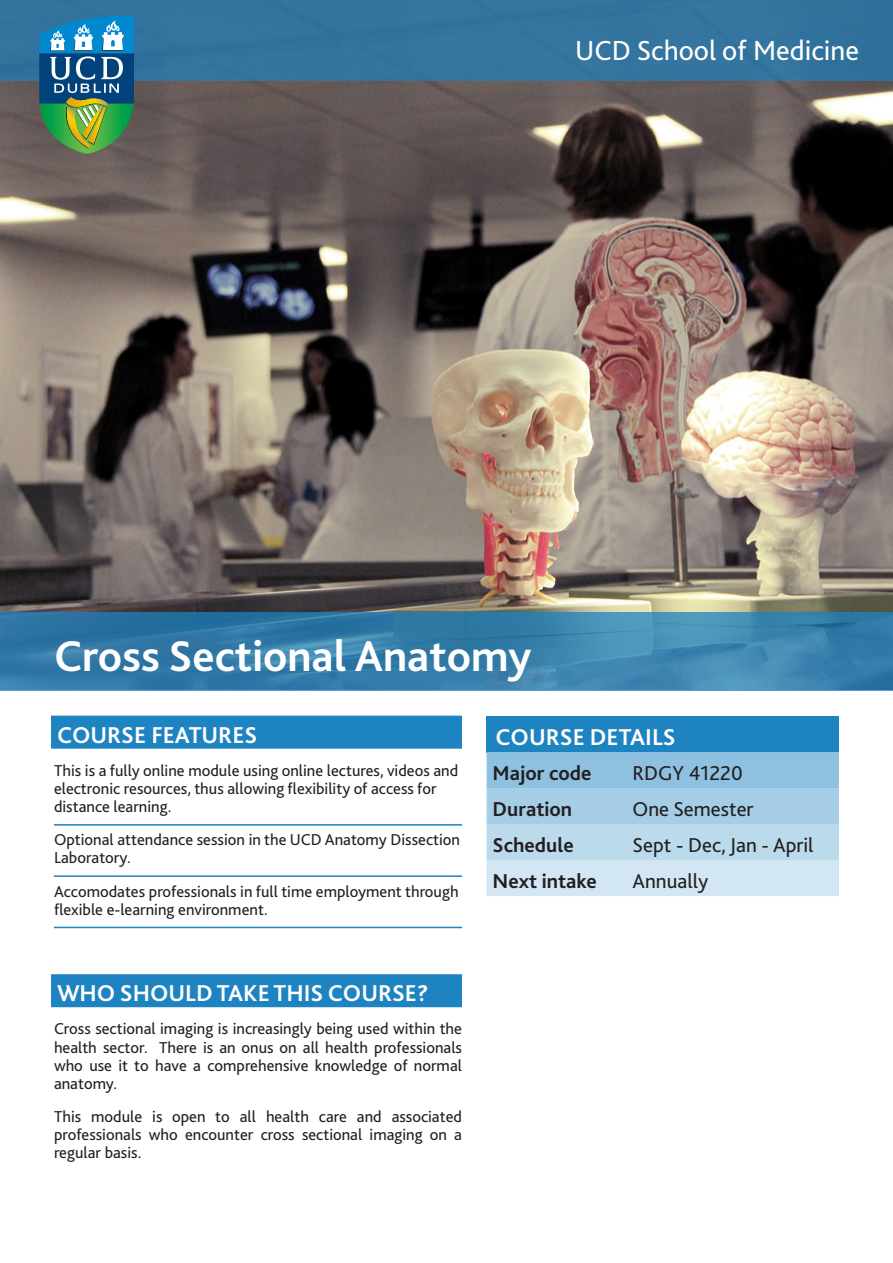
<style>
.page{position:relative;width:893px;height:1263px;background:#fff}
.page>*{position:absolute;margin:0;border:0;box-sizing:border-box;transform-origin:0 0}
.t1{font:700 45px "Bliss 2";color:#fff}
.contents_1{font:28.8px "Bliss 2";color:#fff}
.head{font:700 24px "Bliss 2";color:#fff}
.codebox2{font:21px/36px "Bliss 2";color:#231f20}
.codebox2-2{font:700 21px "Bliss 2";color:#231f20}
.bullets_lines{font:16.5px/18.1px "Bliss 2";color:#231f20}
.Body{font:16.5px/18.1px "Bliss 2";color:#231f20;text-align:justify}
</style>
<div class="page">
<img style="left:0;top:80px;width:893px;height:532px">
<div style="left:487px;top:716px;width:352px;height:36px;background:#1e83c1"></div>
<svg style="left:487px;top:752px;width:352px;height:144px;background:#afd3e9"></svg>
<svg style="left:0;top:612px;width:893px;height:78px;background:#367faa"></svg>
<div style="left:51px;top:974px;width:411px;height:33px;background:#1e83c1"></div>
<div style="left:51px;top:716px;width:411px;height:33px;background:#1e83c1"></div>
<hr style="left:54px;top:824px;width:408px;height:2px;background:#1e83c1">
<hr style="left:54px;top:875px;width:408px;height:2px;background:#1e83c1">
<hr style="left:54px;top:927px;width:408px;height:1px;background:#1e83c1">
<div style="left:0;top:0;width:893px;height:80px;background:#33749e"></div>
<svg style="left:39px;top:16px;width:95px;height:138px;background:#458685"></svg>
<p class="contents_1" style="left:575px;top:32px;width:285px">UCD School of Medicine</p>
<p class="t1" style="left:54px;top:628px;width:479px">Cross Sectional Anatomy</p>
<p class="head" style="left:57px;top:720px;width:202px">COURSE FEATURES</p>
<p class="bullets_lines" style="left:54px;top:761px;width:406px">This is a fully online module using online lectures, videos and electronic resources, thus allowing flexibility of access for distance learning.</p>
<p class="bullets_lines" style="left:54px;top:830px;width:407px">Optional attendance session in the UCD Anatomy Dissection<br>Laboratory.</p>
<p class="bullets_lines" style="left:54px;top:881px;width:406px">Accomodates professionals in full time employment through flexible e-learning environment.</p>
<p class="head" style="left:57px;top:978px;width:373px">WHO SHOULD TAKE THIS COURSE?</p>
<p class="Body" style="left:54px;top:1019px;width:409px">Cross sectional imaging is increasingly being used within the health sector. There is an onus on all health professionals who use it to have a comprehensive knowledge of normal anatomy.</p>
<p class="Body" style="left:54px;top:1107px;width:409px">This module is open to all health care and associated professionals who encounter cross sectional imaging on a regular basis.</p>
<p class="head" style="left:496px;top:722px;width:182px">COURSE DETAILS</p>
<p class="codebox2-2" style="left:493px;top:760px;width:100px">Major code</p>
<p class="codebox2-2" style="left:493px;top:796px;width:81px">Duration</p>
<p class="codebox2-2" style="left:493px;top:832px;width:83px">Schedule</p>
<p class="codebox2-2" style="left:493px;top:868px;width:106px">Next intake</p>
<p class="codebox2" style="left:633px;top:754px;width:182px">RDGY 41220<br>One Semester<br>Sept - Dec, Jan - April<br>Annually</p>
</div>
